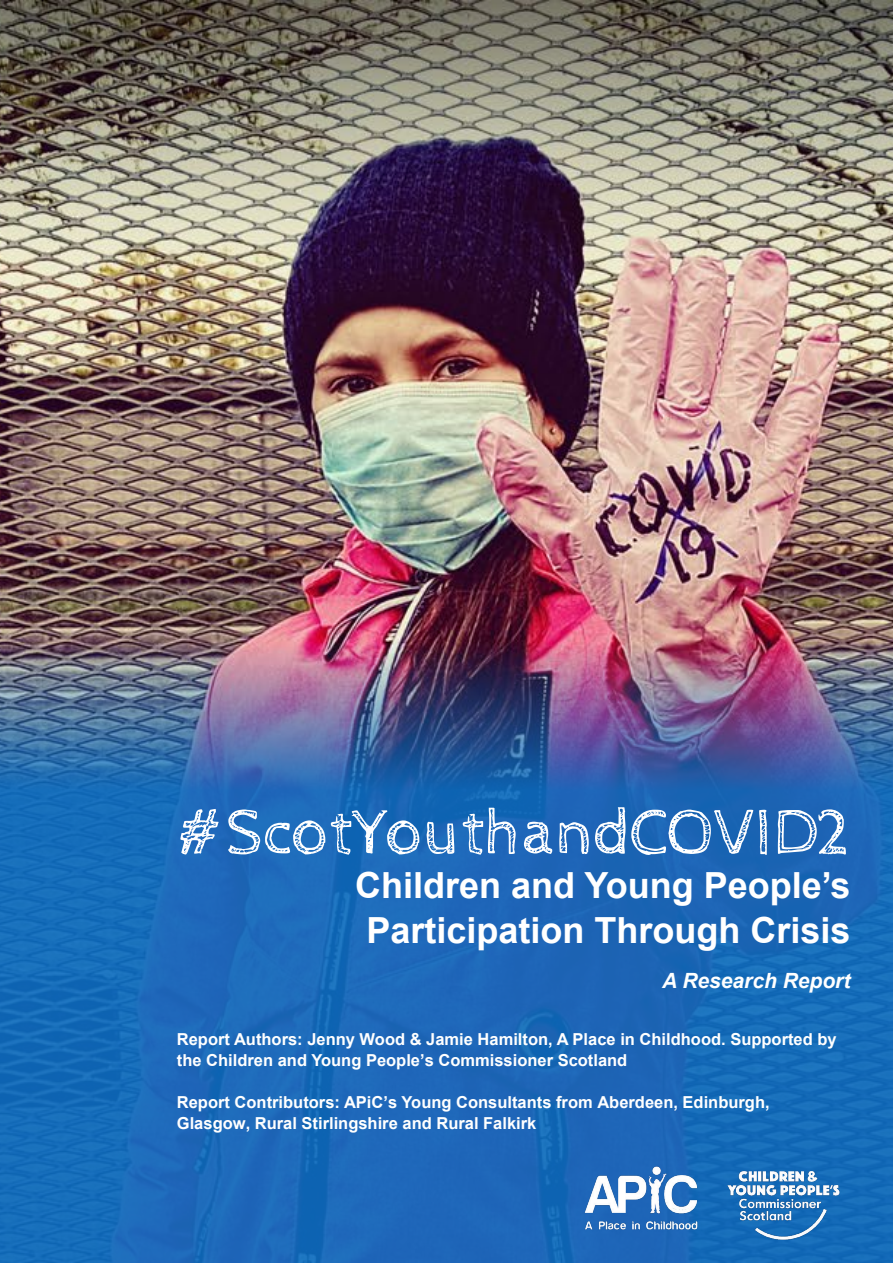
<style>
.page{position:relative;width:893px;height:1263px;background:#fff}
.page>*{position:absolute;margin:0;border:0;box-sizing:border-box;transform-origin:0 0}
.t1{font:66px "Cabin Sketch";letter-spacing:-.005em;color:#fff}
.t2{font:700 36px/45px "Arial";color:#fff;text-align:center}
.t3{font:italic 700 21px "Arial";color:#fff}
.t4{font:700 16.5px/21px "Arial";color:#fff}
</style>
<div class="page">
<img style="left:0;top:0;width:893px;height:597px">
<img style="left:0;top:597px;width:893px;height:666px">
<img style="left:715px;top:1149px;width:135px;height:106px">
<img style="left:579px;top:1160px;width:121px;height:75px">
<h1 class="t1" style="left:179px;top:796px;width:673px">#ScotYouthandCOVID2</h1>
<h2 class="t2" style="left:355px;top:863px;width:497px">Children and Young People’s<br>Participation Through Crisis</h2>
<p class="t3" style="left:662px;top:967px;width:190px">A Research Report</p>
<p class="t4" style="left:177px;top:1029px;width:661px">Report Authors: Jenny Wood &amp; Jamie Hamilton, A Place in Childhood. Supported by the Children and Young People’s Commissioner Scotland</p>
<p class="t4" style="left:177px;top:1092px;width:594px">Report Contributors: APiC’s Young Consultants from Aberdeen, Edinburgh,<br>Glasgow, Rural Stirlingshire and Rural Falkirk</p>
</div>
